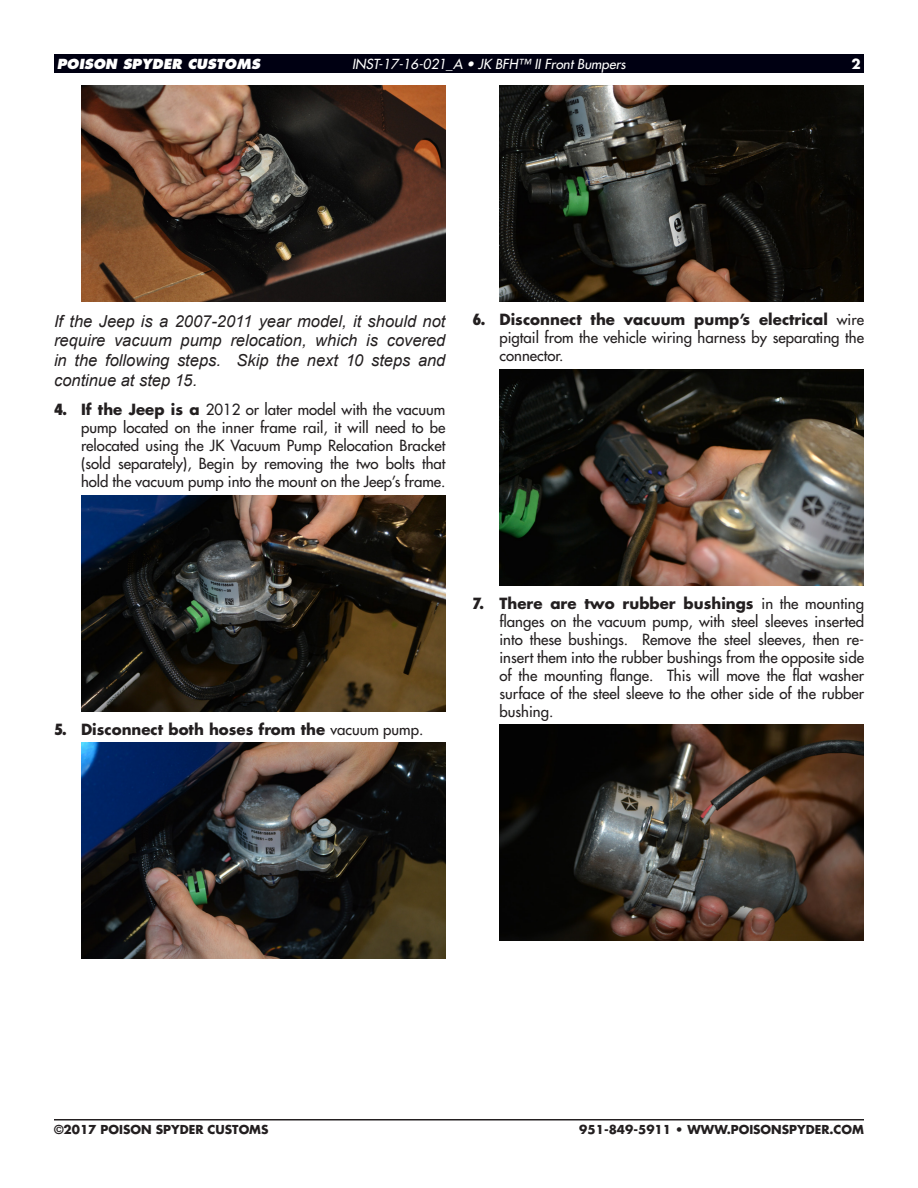
<style>
.page{position:relative;width:918px;height:1188px;background:#fff}
.page>*{position:absolute;margin:0;border:0;box-sizing:border-box;transform-origin:0 0}
.Notes{font:italic 16.5px/19.8px "Arial";color:#231f20;text-align:justify}
.t1{font:15px/18px "Futura";color:#231f20;text-align:justify}
.t2{font:700 15px "Futura";color:#231f20}
.Page_Header{font:italic 13.5px "Futura";color:#fff}
.Page_Header-2{font:italic 800 13.5px "Futura";color:#fff}
.Page_Header-3{font:700 13.5px "Futura";color:#fff}
.t3{font:700 12px "Futura";color:#231f20}
.s1{font-weight:800;font-stretch:condensed}
.s2{font-weight:700}
.s3{font-weight:400}
</style>
<div class="page">
<hr style="left:54px;top:1119px;width:810px;height:1px;background:#231f20">
<div style="left:54px;top:54px;width:810px;height:18px;background:#000012"></div>
<img style="left:81px;top:85px;width:365px;height:216px">
<img style="left:81px;top:495px;width:365px;height:216px">
<img style="left:81px;top:743px;width:365px;height:216px">
<img style="left:500px;top:85px;width:364px;height:216px">
<img style="left:500px;top:369px;width:364px;height:216px">
<img style="left:500px;top:725px;width:364px;height:216px">
<p class="Page_Header-2" style="left:57px;top:55px;width:205px">POISON SPYDER CUSTOMS</p>
<p class="Page_Header" style="left:352px;top:55px;width:275px">INST-17-16-021_A • JK BFH™ II Front Bumpers</p>
<p class="Page_Header-3" style="left:851px;top:55px;width:11px">2</p>
<p class="Notes" style="left:54px;top:311px;width:393px">If the Jeep is a 2007-2011 year model, it should not require vacuum pump relocation, which is covered in the following steps. Skip the next 10 steps and continue at step 15.</p>
<p class="t1" style="left:81px;top:400px;width:366px;text-indent:-27px"><span class="s1">4.</span> <span class="s2">If the Jeep is a</span> 2012 or later model with the vacuum pump located on the inner frame rail, it will need to be relocated using the JK Vacuum Pump Relocation Bracket (sold separately), Begin by removing the two bolts that hold the vacuum pump into the mount on the Jeep’s frame.</p>
<p class="t1" style="left:500px;top:310px;width:366px;text-indent:-27px"><span class="s1">6.</span> <span class="s2">Disconnect the vacuum pump’s electrical</span> wire pigtail from the vehicle wiring harness by separating the connector.</p>
<p class="t2" style="left:54px;top:719px;width:371px"><span class="s1">5.</span> Disconnect both hoses from the <span class="s3">vacuum pump.</span></p>
<p class="t1" style="left:500px;top:594px;width:366px;text-indent:-27px"><span class="s1">7.</span> <span class="s2">There are two rubber bushings</span> in the mounting flanges on the vacuum pump, with steel sleeves inserted into these bushings. Remove the steel sleeves, then re&shy;insert them into the rubber bushings from the opposite side of the mounting flange. This will move the flat washer surface of the steel sleeve to the other side of the rubber bushing.</p>
<p class="t3" style="left:54px;top:1122px;width:216px">©2017 POISON SPYDER CUSTOMS</p>
<p class="t3" style="left:579px;top:1122px;width:286px">951-849-5911 • WWW.POISONSPYDER.COM</p>
</div>
